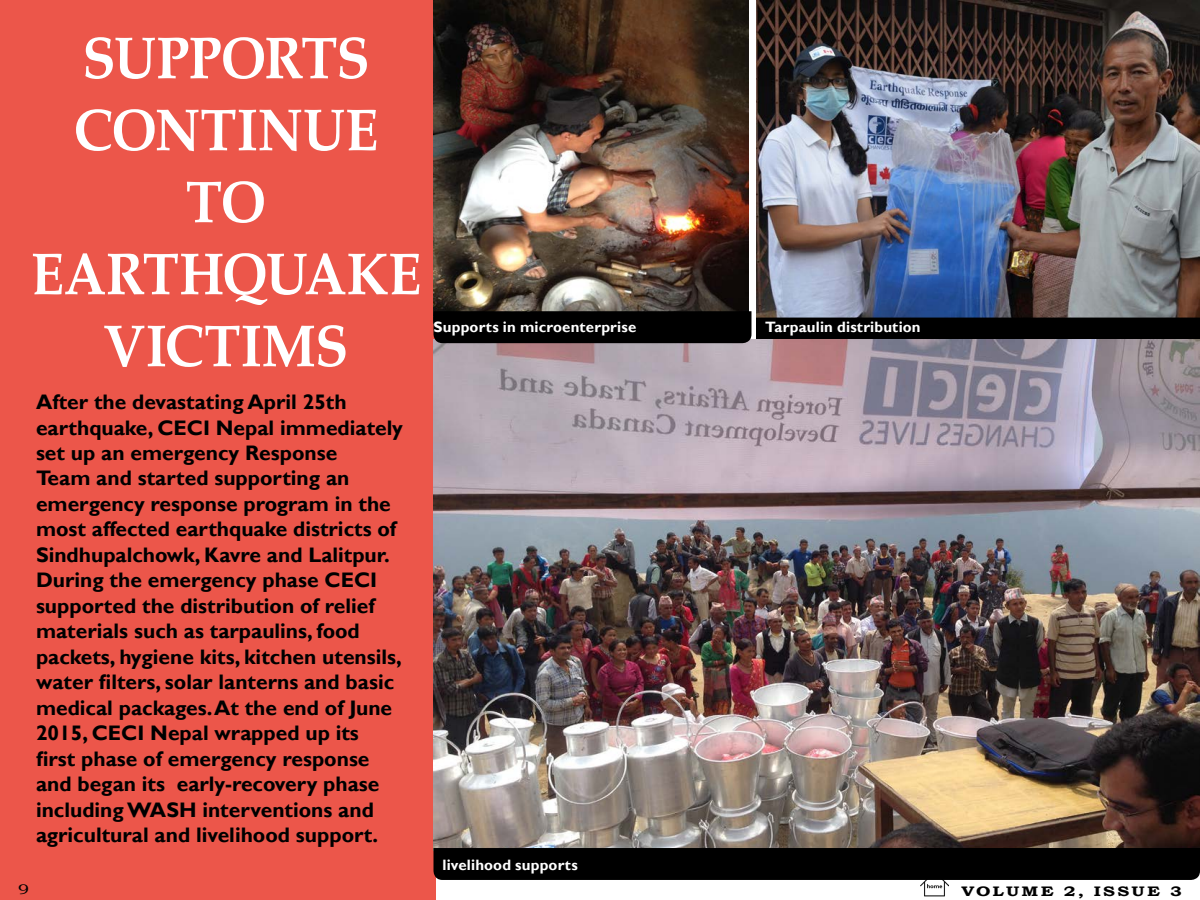
<style>
.page{position:relative;width:1200px;height:900px;background:#fff}
.page>*{position:absolute;margin:0;border:0;box-sizing:border-box;transform-origin:0 0}
.Headers{font:700 59.4px/72px "Book Antiqua";letter-spacing:-.005em;color:#fff;scale:.91 1}
.Letter{font:700 21px/25.5px "Gill Sans";color:#000}
.Picture_descriptions{font:700 15px "Gill Sans";letter-spacing:.01em;color:#fff}
.t1{font:700 13.8px "Bookman Old Style";letter-spacing:.12em;color:#000;scale:1.3 1}
.t2{font:13.8px "Bookman Old Style";color:#000;scale:1.3 1}
</style>
<div class="page">
<div style="left:0;top:0;width:436px;height:900px;background:#ec564a"></div>
<img style="left:756px;top:0;width:444px;height:311px">
<img style="left:434px;top:350px;width:766px;height:498px">
<div style="left:434px;top:848px;width:766px;height:32px;background:#000"></div>
<img style="left:434px;top:0;width:314px;height:311px">
<svg style="left:434px;top:311px;width:766px;height:39px;background:#312e32"></svg>
<img style="left:921px;top:872px;width:28px;height:25px">
<p class="Headers" style="left:74px;top:22px;width:336px">SUPPORTS<br>CONTINUE</p>
<p class="Headers" style="left:186px;top:166px;width:89px">TO</p>
<p class="Headers" style="left:31px;top:238px;width:430px;text-align:center">EARTHQUAKE<br>VICTIMS</p>
<p class="Letter" style="left:36px;top:390px;width:369px">After the devastating April 25th earthquake, CECI Nepal immediately set up an emergency Response<br>Team and started supporting an emergency response program in the most affected earthquake districts of Sindhupalchowk, Kavre and Lalitpur.<br>During the emergency phase CECI supported the distribution of relief materials such as tarpaulins, food packets, hygiene kits, kitchen utensils, water filters, solar lanterns and basic medical packages. At the end of June 2015, CECI Nepal wrapped up its first phase of emergency response and began its early-recovery phase including WASH interventions and agricultural and livelihood support.</p>
<p class="Picture_descriptions" style="left:434px;top:318px;width:204px">Supports in microenterprise</p>
<p class="Picture_descriptions" style="left:442px;top:856px;width:137px">livelihood supports</p>
<p class="Picture_descriptions" style="left:765px;top:318px;width:157px">Tarpaulin distribution</p>
<p class="t2" style="left:18px;top:881px;width:10px">9</p>
<p class="t1" style="left:962px;top:881px;width:171px">VOLUME 2, ISSUE 3</p>
</div>
